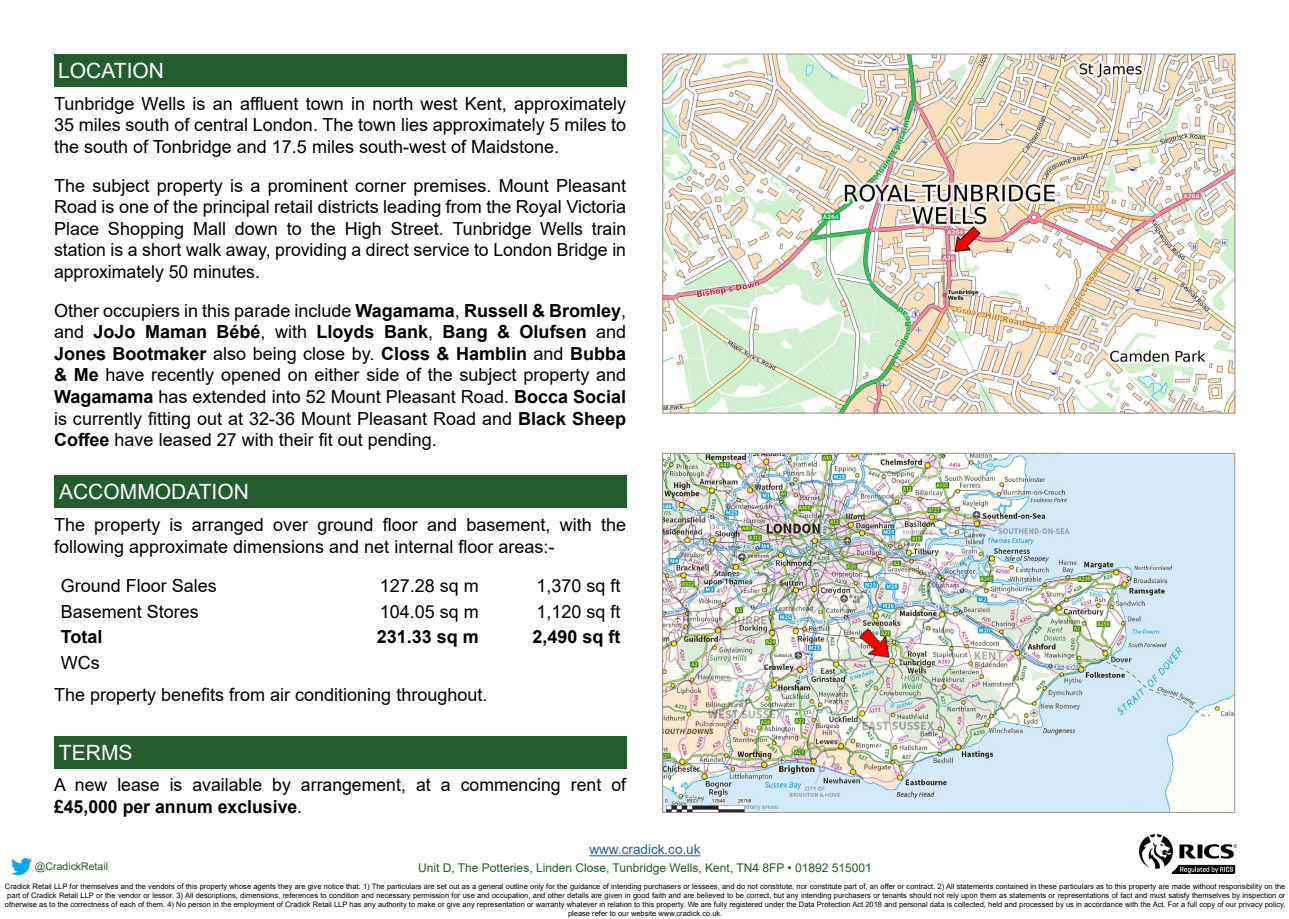
<style>
.page{position:relative;width:1289px;height:919px;background:#fff}
.page>*{position:absolute;margin:0;border:0;box-sizing:border-box;transform-origin:0 0}
.t1{font:21px "Arial";color:#fff}
.t2{font:18px/21.6px "Arial";color:#000;text-align:justify}
.t3{font:700 18px "Arial";color:#000}
.t4{font:13.5px "Arial";color:#215e9e}
.t5{font:12px "Arial";color:#245c2e}
.t6{font:10.5px "Arial";color:#245c2e}
.t7{font:7.5px/9px "Arial";color:#000;text-align:center}
.s1{font-weight:700}
</style>
<div class="page">
<div style="left:54px;top:54px;width:572px;height:33px;background:#245c2e"></div>
<div style="left:54px;top:475px;width:572px;height:33px;background:#245c2e"></div>
<img style="left:12px;top:858px;width:19px;height:16px">
<img style="left:1139px;top:834px;width:97px;height:39px">
<img style="left:664px;top:56px;width:569px;height:355px">
<img style="left:664px;top:455px;width:568px;height:355px">
<img style="left:852px;top:622px;width:48px;height:48px">
<div style="left:54px;top:735px;width:572px;height:33px;background:#245c2e"></div>
<hr style="left:589px;top:855px;width:111px;height:1px;background:#215e9e">
<p class="t1" style="left:58px;top:56px;width:107px">LOCATION</p>
<p class="t2" style="left:54px;top:92px;width:573px">Tunbridge Wells is an affluent town in north west Kent, approximately 35 miles south of central London. The town lies approximately 5 miles to the south of Tonbridge and 17.5 miles south-west of Maidstone.</p>
<p class="t2" style="left:54px;top:174px;width:573px">The subject property is a prominent corner premises. Mount Pleasant Road is one of the principal retail districts leading from the Royal Victoria Place Shopping Mall down to the High Street. Tunbridge Wells train station is a short walk away, providing a direct service to London Bridge in approximately 50 minutes.</p>
<p class="t2" style="left:54px;top:299px;width:573px">Other occupiers in this parade include <span class="s1">Wagamama</span>, <span class="s1">Russell &amp; Bromley</span>, and <span class="s1">JoJo Maman Bébé</span>, with <span class="s1">Lloyds Bank</span>, <span class="s1">Bang &amp; Olufsen</span> and <span class="s1">Jones Bootmaker</span> also being close by. <span class="s1">Closs &amp; Hamblin</span> and <span class="s1">Bubba &amp; Me</span> have recently opened on either side of the subject property and <span class="s1">Wagamama</span> has extended into 52 Mount Pleasant Road. <span class="s1">Bocca Social </span>is currently fitting out at 32-36 Mount Pleasant Road and <span class="s1">Black Sheep Coffee</span> have leased 27 with their fit out pending.</p>
<p class="t1" style="left:59px;top:477px;width:191px">ACCOMMODATION</p>
<p class="t2" style="left:54px;top:514px;width:573px">The property is arranged over ground floor and basement, with the following approximate dimensions and net internal floor areas:-</p>
<p class="t2" style="left:61px;top:575px;width:158px">Ground Floor Sales</p>
<p class="t2" style="left:380px;top:575px;width:101px">127.28 sq m</p>
<p class="t2" style="left:536px;top:575px;width:86px">1,370 sq ft</p>
<p class="t2" style="left:61px;top:600px;width:140px">Basement Stores</p>
<p class="t2" style="left:380px;top:600px;width:101px">104.05 sq m</p>
<p class="t2" style="left:536px;top:600px;width:86px">1,120 sq ft</p>
<p class="t3" style="left:61px;top:624px;width:43px">Total</p>
<p class="t3" style="left:377px;top:624px;width:104px">231.33 sq m</p>
<p class="t3" style="left:532px;top:624px;width:90px">2,490 sq ft</p>
<p class="t2" style="left:61px;top:651px;width:40px">WCs</p>
<p class="t2" style="left:54px;top:684px;width:435px">The property benefits from air conditioning throughout.</p>
<p class="t1" style="left:59px;top:738px;width:75px">TERMS</p>
<p class="t2" style="left:54px;top:774px;width:573px">A new lease is available by arrangement, at a commencing rent of <span class="s1">£45,000 per annum exclusive</span>.</p>
<p class="t6" style="left:35px;top:858px;width:75px">@CradickRetail</p>
<p class="t4" style="left:589px;top:840px;width:113px">www.cradick.co.uk</p>
<p class="t5" style="left:418px;top:859px;width:455px">Unit D, The Potteries, Linden Close, Tunbridge Wells, Kent, TN4 8FP • 01892 515001</p>
<p class="t7" style="left:5px;top:881px;width:1281px">Cradick Retail LLP for themselves and the vendors of this property whose agents they are give notice that: 1) The particulars are set out as a general outline only for the guidance of intending purchasers or lessees, and do not constitute, nor constitute part of, an offer or contract. 2) All statements contained in these particulars as to this property are made without responsibility on the part of Cradick Retail LLP or the vendor or lessor. 3) All descriptions, dimensions, references to condition and necessary permission for use and occupation, and other details are given in good faith and are believed to be correct, but any intending purchasers or tenants should not rely upon them as statements or representations of fact and must satisfy themselves by inspection or otherwise as to the correctness of each of them. 4) No person in the employment of Cradick Retail LLP has any authority to make or give any representation or warranty whatever in relation to this property. We are fully registered under the Data Protection Act 2018 and personal data is collected, held and processed by us in accordance with the Act. For a full copy of our privacy policy, please refer to our website www.cradick.co.uk.</p>
</div>
